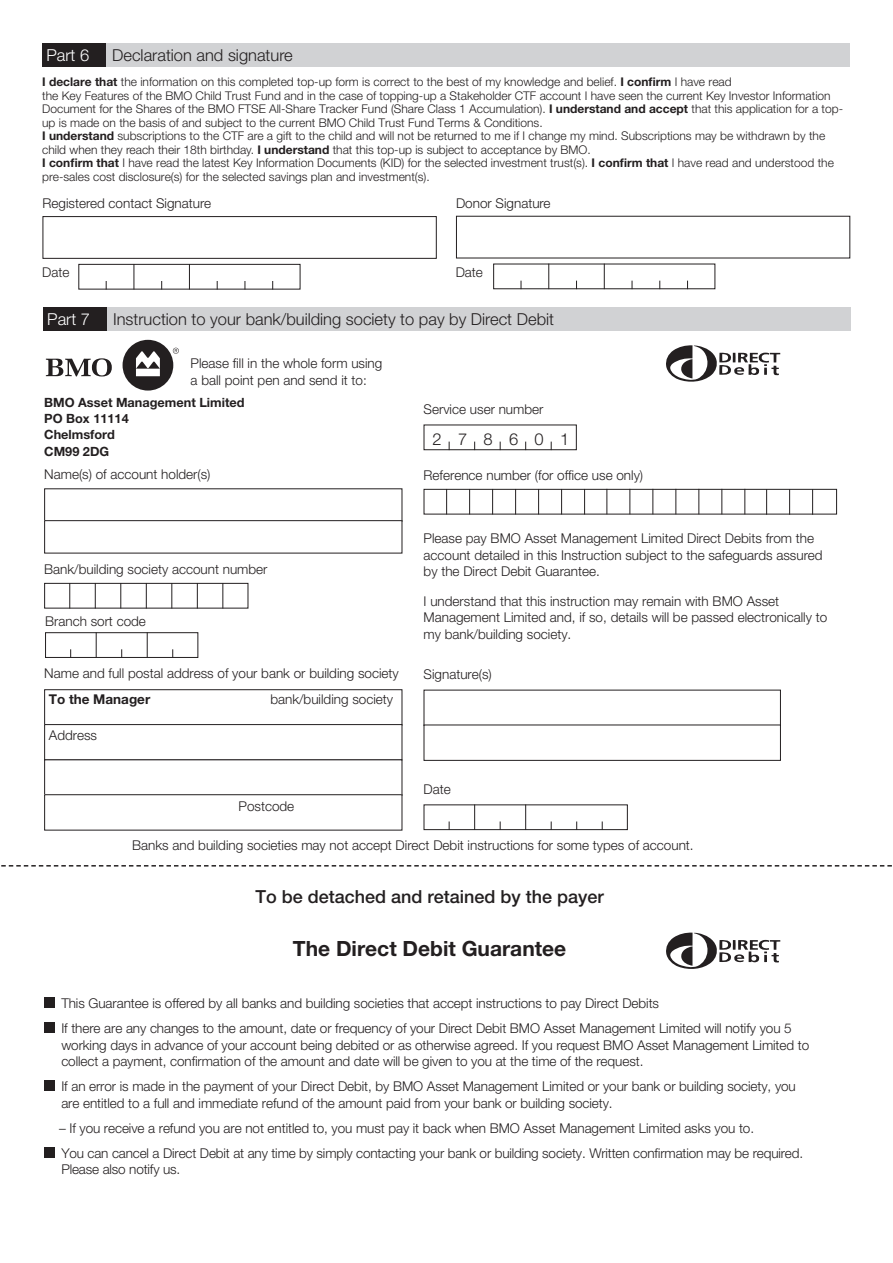
<style>
.page{position:relative;width:893px;height:1263px;background:#fff}
.page>*{position:absolute;margin:0;border:0;box-sizing:border-box;transform-origin:0 0}
.t1{font:700 21px "Helvetica Neue LT Std";color:#231f20}
.t2{font:500 18px "Helvetica Neue LT Std";color:#231f20}
.App_form_body_copy{font:300 16.5px "Helvetica Neue LT Std";color:#231f20}
.t3{font:300 16.5px "Helvetica Neue LT Std";color:#fff}
.App_form_body_copy-2{font:300 13.5px/16.5px "Helvetica Neue LT Std";letter-spacing:-.005em;color:#231f20}
.t4{font:700 13.5px "Helvetica Neue LT Std";color:#231f20}
.Intro_text{font:700 12.75px "Helvetica Neue LT Std";color:#231f20}
.t5{font:300 12px/13.5px "Helvetica Neue LT Std";color:#231f20}
.s1{font-weight:700}
</style>
<div class="page">
<div style="left:43px;top:307px;width:808px;height:23px;background:#d1d2d4"></div>
<div style="left:43px;top:307px;width:64px;height:23px;background:#231f20"></div>
<div style="left:42px;top:43px;width:808px;height:24px;background:#d1d2d4"></div>
<div style="left:42px;top:43px;width:64px;height:24px;background:#231f20"></div>
<svg style="left:1px;top:865px;width:891px;height:1px"></svg>
<div style="left:424px;top:725px;width:357px;height:36px;border:1px solid #231f20"></div>
<div style="left:44px;top:689px;width:358px;height:36px;border:1px solid #231f20"></div>
<div style="left:44px;top:724px;width:358px;height:36px;border:1px solid #231f20"></div>
<div style="left:44px;top:759px;width:358px;height:37px;border:1px solid #231f20"></div>
<div style="left:44px;top:794px;width:358px;height:36px;border:1px solid #231f20"></div>
<div style="left:44px;top:520px;width:358px;height:33px;border:1px solid #231f20"></div>
<div style="left:424px;top:804px;width:204px;height:26px;border:1px solid #231f20"></div>
<svg style="left:525px;top:804px;width:1px;height:26px"></svg>
<svg style="left:474px;top:804px;width:1px;height:26px"></svg>
<svg style="left:666px;top:345px;width:114px;height:37px"></svg>
<div style="left:44px;top:998px;width:11px;height:10px;background:#231f20"></div>
<div style="left:44px;top:1023px;width:11px;height:10px;background:#231f20"></div>
<div style="left:44px;top:1081px;width:11px;height:10px;background:#231f20"></div>
<div style="left:44px;top:1147px;width:11px;height:11px;background:#231f20"></div>
<svg style="left:666px;top:932px;width:114px;height:37px"></svg>
<div style="left:424px;top:425px;width:153px;height:25px;border:1px solid #231f20"></div>
<div style="left:45px;top:632px;width:153px;height:26px;border:1px solid #231f20"></div>
<svg style="left:147px;top:632px;width:1px;height:26px"></svg>
<svg style="left:96px;top:632px;width:1px;height:26px"></svg>
<div style="left:44px;top:583px;width:204px;height:25px;border:1px solid #231f20"></div>
<svg style="left:172px;top:583px;width:1px;height:25px"></svg>
<svg style="left:197px;top:583px;width:1px;height:25px"></svg>
<svg style="left:223px;top:583px;width:1px;height:25px"></svg>
<svg style="left:146px;top:583px;width:1px;height:25px"></svg>
<svg style="left:121px;top:583px;width:1px;height:25px"></svg>
<svg style="left:95px;top:583px;width:1px;height:25px"></svg>
<svg style="left:70px;top:583px;width:1px;height:25px"></svg>
<div style="left:424px;top:489px;width:413px;height:25px;border:1px solid #231f20"></div>
<svg style="left:538px;top:489px;width:1px;height:25px"></svg>
<svg style="left:561px;top:489px;width:1px;height:25px"></svg>
<svg style="left:584px;top:489px;width:1px;height:25px"></svg>
<svg style="left:515px;top:489px;width:1px;height:25px"></svg>
<svg style="left:492px;top:489px;width:1px;height:25px"></svg>
<svg style="left:469px;top:489px;width:1px;height:25px"></svg>
<svg style="left:446px;top:489px;width:1px;height:25px"></svg>
<svg style="left:699px;top:489px;width:1px;height:25px"></svg>
<svg style="left:722px;top:489px;width:1px;height:25px"></svg>
<svg style="left:745px;top:489px;width:1px;height:25px"></svg>
<svg style="left:676px;top:489px;width:1px;height:25px"></svg>
<svg style="left:653px;top:489px;width:1px;height:25px"></svg>
<svg style="left:630px;top:489px;width:1px;height:25px"></svg>
<svg style="left:607px;top:489px;width:1px;height:25px"></svg>
<svg style="left:789px;top:489px;width:1px;height:26px"></svg>
<svg style="left:812px;top:489px;width:1px;height:26px"></svg>
<svg style="left:766px;top:489px;width:1px;height:26px"></svg>
<div style="left:78px;top:264px;width:222px;height:25px;border:1px solid #231f20"></div>
<svg style="left:189px;top:264px;width:1px;height:25px"></svg>
<svg style="left:134px;top:264px;width:1px;height:25px"></svg>
<div style="left:43px;top:216px;width:394px;height:43px;border:1px solid #231f20"></div>
<svg style="left:604px;top:264px;width:1px;height:25px"></svg>
<svg style="left:548px;top:264px;width:1px;height:25px"></svg>
<div style="left:456px;top:216px;width:394px;height:42px;border:1px solid #231f20"></div>
<svg style="left:46px;top:358px;width:66px;height:18px"></svg>
<svg style="left:123px;top:340px;width:56px;height:51px"></svg>
<p class="t3" style="left:46px;top:45px;width:44px">Part 6</p>
<p class="App_form_body_copy" style="left:112px;top:45px;width:182px">Declaration and signature</p>
<p class="t5" style="left:42px;top:75px;width:802px"><span class="s1">I declare that</span> the information on this completed top-up form is correct to the best of my knowledge and belief. <span class="s1">I confirm</span> I have read<br>the Key Features of the BMO Child Trust Fund and in the case of topping-up a Stakeholder CTF account I have seen the current Key Investor Information Document for the Shares of the BMO FTSE All-Share Tracker Fund (Share Class 1 Accumulation). <span class="s1">I understand and accept</span> that this application for a top&shy;up is made on the basis of and subject to the current BMO Child Trust Fund Terms &amp; Conditions.<br><span class="s1">I understand</span> subscriptions to the CTF are a gift to the child and will not be returned to me if I change my mind. Subscriptions may be withdrawn by the child when they reach their 18th birthday. <span class="s1">I understand</span> that this top-up is subject to acceptance by BMO.<br><span class="s1">I confirm that</span> I have read the latest Key Information Documents (KID) for the selected investment trust(s). <span class="s1">I confirm that</span> I have read and understood the pre-sales cost disclosure(s) for the selected savings plan and investment(s).</p>
<p class="App_form_body_copy-2" style="left:43px;top:195px;width:170px">Registered contact Signature</p>
<p class="App_form_body_copy-2" style="left:456px;top:194px;width:96px">Donor Signature</p>
<p class="App_form_body_copy-2" style="left:42px;top:264px;width:29px">Date</p>
<p class="App_form_body_copy-2" style="left:456px;top:264px;width:29px">Date</p>
<p class="t3" style="left:47px;top:309px;width:44px">Part 7</p>
<p class="App_form_body_copy" style="left:113px;top:309px;width:442px">Instruction to your bank/building society to pay by Direct Debit</p>
<p class="App_form_body_copy-2" style="left:191px;top:355px;width:193px">Please fill in the whole form using a ball point pen and send it to:</p>
<p class="Intro_text" style="left:44px;top:394px;width:202px">BMO Asset Management Limited</p>
<p class="Intro_text" style="left:44px;top:411px;width:86px">PO Box 11114</p>
<p class="Intro_text" style="left:44px;top:427px;width:72px">Chelmsford</p>
<p class="Intro_text" style="left:44px;top:443px;width:66px">CM99 2DG</p>
<p class="App_form_body_copy-2" style="left:44px;top:466px;width:168px">Name(s) of account holder(s)</p>
<p class="App_form_body_copy-2" style="left:44px;top:561px;width:225px">Bank/building society account number</p>
<p class="App_form_body_copy-2" style="left:45px;top:613px;width:102px">Branch sort code</p>
<p class="App_form_body_copy-2" style="left:44px;top:665px;width:356px">Name and full postal address of your bank or building society</p>
<p class="t4" style="left:49px;top:690px;width:103px">To the Manager</p>
<p class="App_form_body_copy-2" style="left:270px;top:690px;width:124px">bank/building society</p>
<p class="App_form_body_copy-2" style="left:49px;top:726px;width:50px">Address</p>
<p class="App_form_body_copy-2" style="left:239px;top:797px;width:57px">Postcode</p>
<p class="App_form_body_copy-2" style="left:424px;top:401px;width:121px">Service user number</p>
<p class="App_form_body_copy" style="left:433px;top:429px;width:138px">278601</p>
<p class="App_form_body_copy-2" style="left:424px;top:467px;width:221px">Reference number (for office use only)</p>
<p class="App_form_body_copy-2" style="left:424px;top:530px;width:401px">Please pay BMO Asset Management Limited Direct Debits from the account detailed in this Instruction subject to the safeguards assured by the Direct Debit Guarantee.</p>
<p class="App_form_body_copy-2" style="left:424px;top:592px;width:405px">I understand that this instruction may remain with BMO Asset<br>Management Limited and, if so, details will be passed electronically to my bank/building society.</p>
<p class="App_form_body_copy-2" style="left:424px;top:666px;width:70px">Signature(s)</p>
<p class="App_form_body_copy-2" style="left:424px;top:781px;width:29px">Date</p>
<p class="App_form_body_copy-2" style="left:132px;top:836px;width:563px">Banks and building societies may not accept Direct Debit instructions for some types of account.</p>
<p class="t2" style="left:255px;top:886px;width:350px">To be detached and retained by the payer</p>
<p class="t1" style="left:293px;top:936px;width:275px">The Direct Debit Guarantee</p>
<p class="App_form_body_copy-2" style="left:61px;top:995px;width:599px">This Guarantee is offered by all banks and building societies that accept instructions to pay Direct Debits</p>
<p class="App_form_body_copy-2" style="left:61px;top:1020px;width:749px">If there are any changes to the amount, date or frequency of your Direct Debit BMO Asset Management Limited will notify you 5 working days in advance of your account being debited or as otherwise agreed. If you request BMO Asset Management Limited to collect a payment, confirmation of the amount and date will be given to you at the time of the request.</p>
<p class="App_form_body_copy-2" style="left:61px;top:1078px;width:736px">If an error is made in the payment of your Direct Debit, by BMO Asset Management Limited or your bank or building society, you are entitled to a full and immediate refund of the amount paid from your bank or building society.</p>
<p class="App_form_body_copy-2" style="left:59px;top:1119px;width:696px">– If you receive a refund you are not entitled to, you must pay it back when BMO Asset Management Limited asks you to.</p>
<p class="App_form_body_copy-2" style="left:61px;top:1144px;width:743px">You can cancel a Direct Debit at any time by simply contacting your bank or building society. Written confirmation may be required.<br>Please also notify us.</p>
</div>
